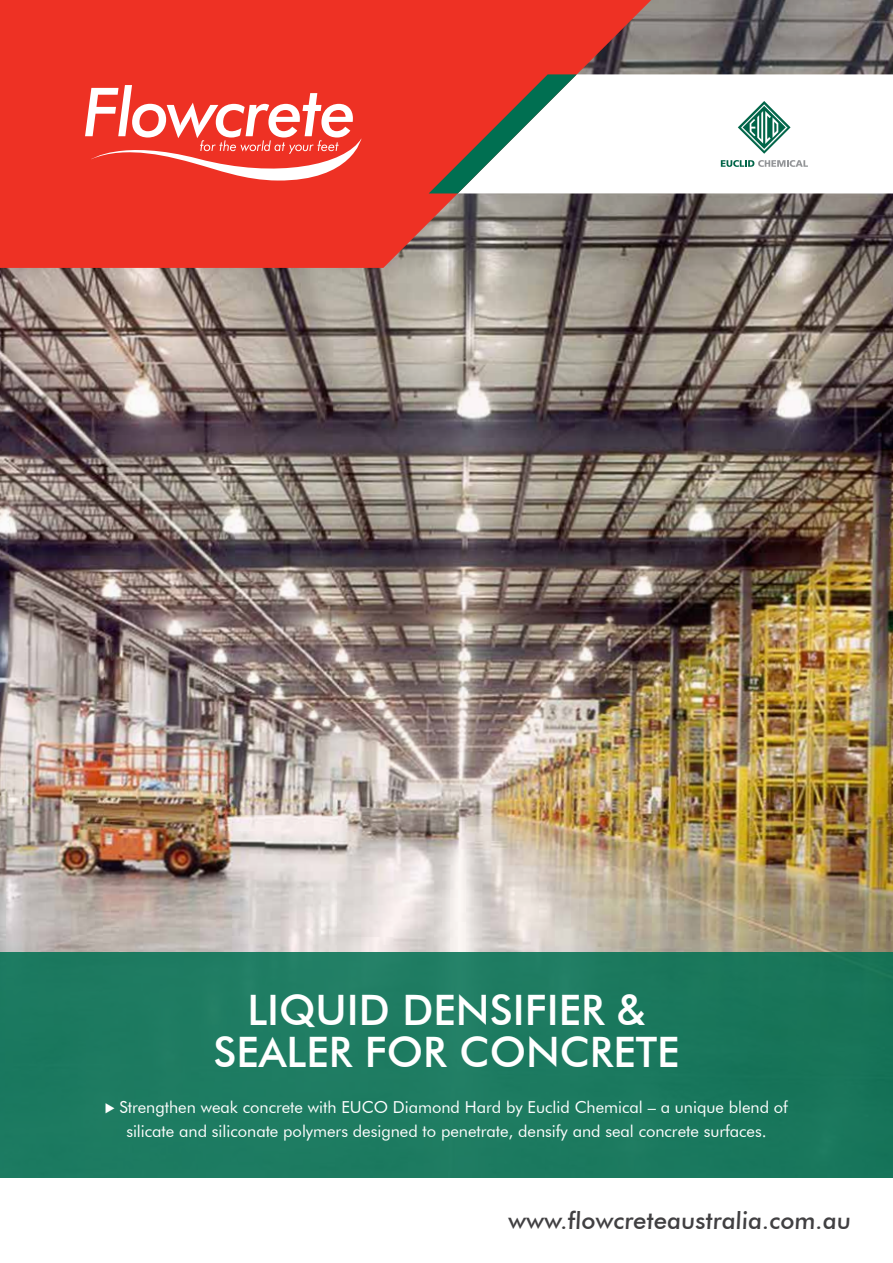
<style>
.page{position:relative;width:893px;height:1263px;background:#fff}
.page>*{position:absolute;margin:0;border:0;box-sizing:border-box;transform-origin:0 0}
.t1{font:500 42px/42px "Futura BT";color:#fff;text-align:center}
.t2{font:500 24px "Futura BT";color:#414042}
.t3{font:16.5px/24px "Futura BT";color:#fff;text-align:center}
.s1{font-family:"Proxima Nova";font-weight:700}
</style>
<div class="page">
<img style="left:0;top:0;width:893px;height:952px">
<svg style="left:0;top:0;width:664px;height:268px;fill:#ee3124"></svg>
<svg style="left:577px;top:74px;width:316px;height:119px"></svg>
<svg style="left:429px;top:74px;width:148px;height:119px"></svg>
<svg style="left:85px;top:85px;width:276px;height:96px"></svg>
<svg style="left:738px;top:101px;width:53px;height:53px"></svg>
<svg style="left:721px;top:160px;width:87px;height:7px"></svg>
<div style="left:0;top:952px;width:893px;height:226px;background:#1d7a60"></div>
<h1 class="t1" style="left:213px;top:989px;width:468px">LIQUID DENSIFIER &amp;<br>SEALER FOR CONCRETE</h1>
<p class="t3" style="left:105px;top:1095px;width:685px"><span class="s1">⊲</span> Strengthen weak concrete with EUCO Diamond Hard by Euclid Chemical – a unique blend of silicate and siliconate polymers designed to penetrate, densify and seal concrete surfaces.</p>
<h2 class="t2" style="left:508px;top:1206px;width:345px">www.flowcreteaustralia.com.au</h2>
</div>
